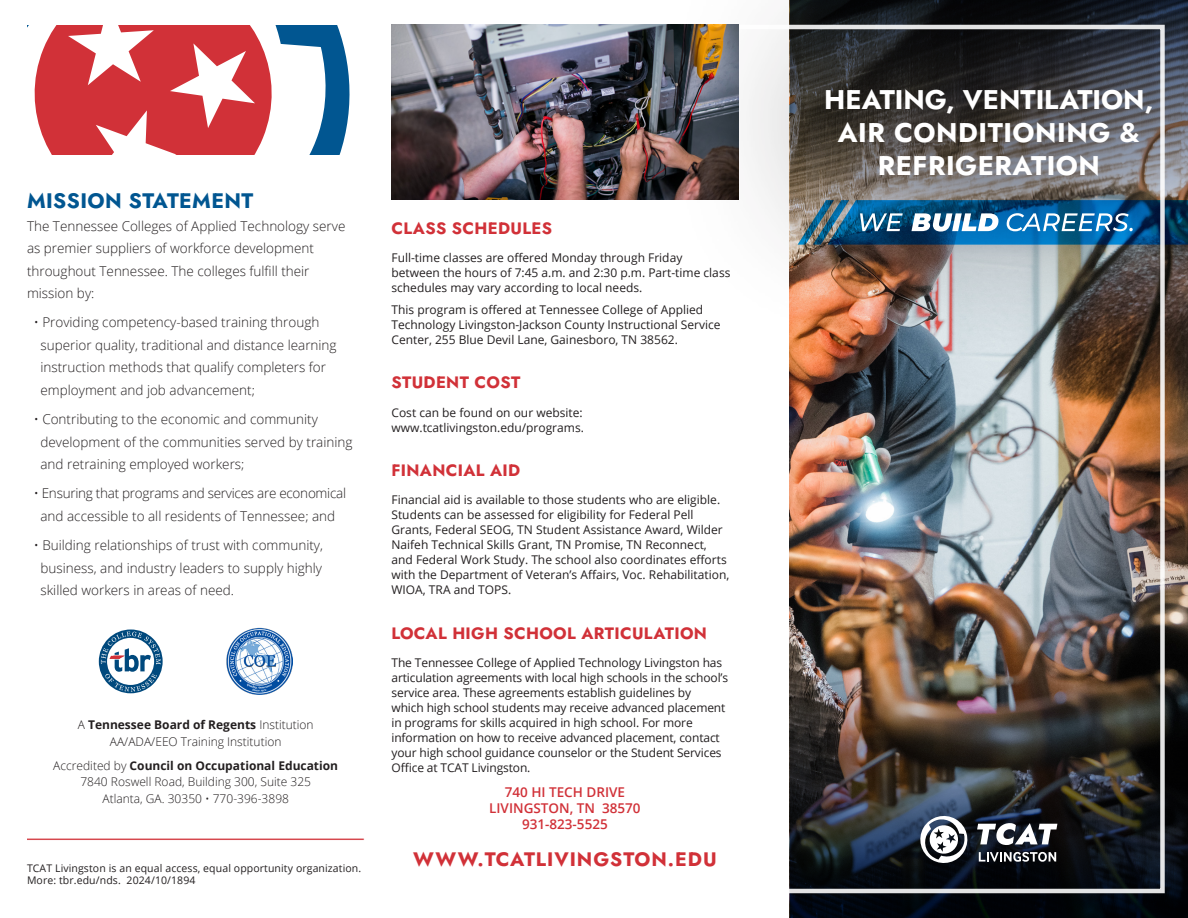
<style>
.page{position:relative;width:1188px;height:918px;background:#fff}
.page>*{position:absolute;margin:0;border:0;box-sizing:border-box;transform-origin:0 0}
.t1{font:700 27px/33px "Jost";letter-spacing:.02em;color:#fff;text-align:center}
.t2{font:700 21px "Jost";letter-spacing:.02em;color:#015691}
.t3{font:700 19.5px "Jost";letter-spacing:.05em;color:#d13138}
.body-black{font:700 16.5px "Jost";letter-spacing:.02em;color:#d13138}
.t4{font:300 13.5px/22.5px "Open Sans";color:#231f20}
.t5{font:300 13.5px/22.5px "Open Sans";letter-spacing:-.02em;color:#231f20;text-align:center}
.t6{font:600 13.5px "Open Sans";color:#d13138}
.body-black-2{font:12px/15px "Open Sans";color:#231f20}
.t7{font:300 12px "Open Sans";color:#231f20}
.t8{font:700 12px "Open Sans";color:#231f20}
.t9{font:10.5px/12.6px "Open Sans";letter-spacing:.01em;color:#231f20}
.s1{font-weight:300}
</style>
<div class="page">
<svg style="left:790px;top:654px;width:398px;height:264px;background:#04080d"></svg>
<div style="left:659px;top:0;width:529px;height:356px;background:#231f20;opacity:.75"></div>
<hr style="left:27px;top:839px;width:337px;height:1px;background:#d13138">
<img style="left:226px;top:628px;width:67px;height:66px">
<svg style="left:99px;top:630px;width:64px;height:63px"></svg>
<svg style="left:1166px;top:200px;width:22px;height:45px"></svg>
<img style="left:362px;top:23px;width:804px;height:872px">
<img style="left:392px;top:25px;width:346px;height:175px">
<svg style="left:27px;top:26px;width:323px;height:129px"></svg>
<svg style="left:977px;top:823px;width:80px;height:22px"></svg>
<svg style="left:920px;top:816px;width:51px;height:47px"></svg>
<svg style="left:979px;top:852px;width:77px;height:10px"></svg>
<p class="t2" style="left:27px;top:186px;width:228px">MISSION STATEMENT</p>
<p class="t4" style="left:27px;top:214px;width:320px">The Tennessee Colleges of Applied Technology serve as premier suppliers of workforce development throughout Tennessee. The colleges fulfill their mission by:</p>
<p class="t4" style="left:40px;top:311px;width:298px;text-indent:-7px">• Providing competency-based training through superior quality, traditional and distance learning instruction methods that qualify completers for employment and job advancement;</p>
<p class="t4" style="left:40px;top:408px;width:314px;text-indent:-7px">• Contributing to the economic and community development of the communities served by training and retraining employed workers;</p>
<p class="t5" style="left:34px;top:482px;width:314px">• Ensuring that programs and services are economical and accessible to all residents of Tennessee; and</p>
<p class="t4" style="left:40px;top:534px;width:284px;text-align:justify;text-indent:-7px">• Building relationships of trust with community, business, and industry leaders to supply highly skilled workers in areas of need.</p>
<p class="t8" style="left:78px;top:716px;width:237px"><span class="s1">A</span> Tennessee Board of Regents <span class="s1">Institution</span></p>
<p class="t7" style="left:110px;top:733px;width:173px">AA/ADA/EEO Training Institution</p>
<p class="t8" style="left:53px;top:757px;width:286px"><span class="s1">Accredited by</span> Council on Occupational Education</p>
<p class="t7" style="left:80px;top:774px;width:232px">7840 Roswell Road, Building 300, Suite 325</p>
<p class="t7" style="left:102px;top:790px;width:188px">Atlanta, GA. 30350 • 770-396-3898</p>
<p class="t9" style="left:27px;top:861px;width:336px">TCAT Livingston is an equal access, equal opportunity organization.<br>More: tbr.edu/nds. 2024/10/1894</p>
<p class="body-black" style="left:392px;top:217px;width:162px">CLASS SCHEDULES</p>
<p class="body-black-2" style="left:392px;top:250px;width:340px">Full-time classes are offered Monday through Friday between the hours of 7:45 a.m. and 2:30 p.m. Part-time class schedules may vary according to local needs.</p>
<p class="body-black-2" style="left:392px;top:302px;width:331px">This program is offered at Tennessee College of Applied<br>Technology Livingston-Jackson County Instructional Service<br>Center, 255 Blue Devil Lane, Gainesboro, TN 38562.</p>
<p class="body-black" style="left:392px;top:371px;width:130px">STUDENT COST</p>
<p class="body-black-2" style="left:392px;top:404px;width:194px">Cost can be found on our website: www.tcatlivingston.edu/programs.</p>
<p class="body-black" style="left:392px;top:459px;width:130px">FINANCIAL AID</p>
<p class="body-black-2" style="left:392px;top:492px;width:339px">Financial aid is available to those students who are eligible.<br>Students can be assessed for eligibility for Federal Pell Grants, Federal SEOG, TN Student Assistance Award, Wilder Naifeh Technical Skills Grant, TN Promise, TN Reconnect, and Federal Work Study. The school also coordinates efforts with the Department of Veteran’s Affairs, Voc. Rehabilitation, WIOA, TRA and TOPS.</p>
<p class="body-black" style="left:392px;top:622px;width:317px">LOCAL HIGH SCHOOL ARTICULATION</p>
<p class="body-black-2" style="left:392px;top:655px;width:338px">The Tennessee College of Applied Technology Livingston has articulation agreements with local high schools in the school’s service area. These agreements establish guidelines by<br>which high school students may receive advanced placement in programs for skills acquired in high school. For more information on how to receive advanced placement, contact your high school guidance counselor or the Student Services Office at TCAT Livingston.</p>
<p class="t6" style="left:505px;top:782px;width:122px">740 HI TECH DRIVE</p>
<p class="t6" style="left:489px;top:799px;width:153px">LIVINGSTON, TN 38570</p>
<p class="t6" style="left:522px;top:815px;width:87px">931-823-5525</p>
<p class="t3" style="left:413px;top:846px;width:305px">WWW.TCATLIVINGSTON.EDU</p>
<p class="t1" style="left:824px;top:84px;width:331px">HEATING, VENTILATION,<br>AIR CONDITIONING &amp;<br>REFRIGERATION</p>
</div>
